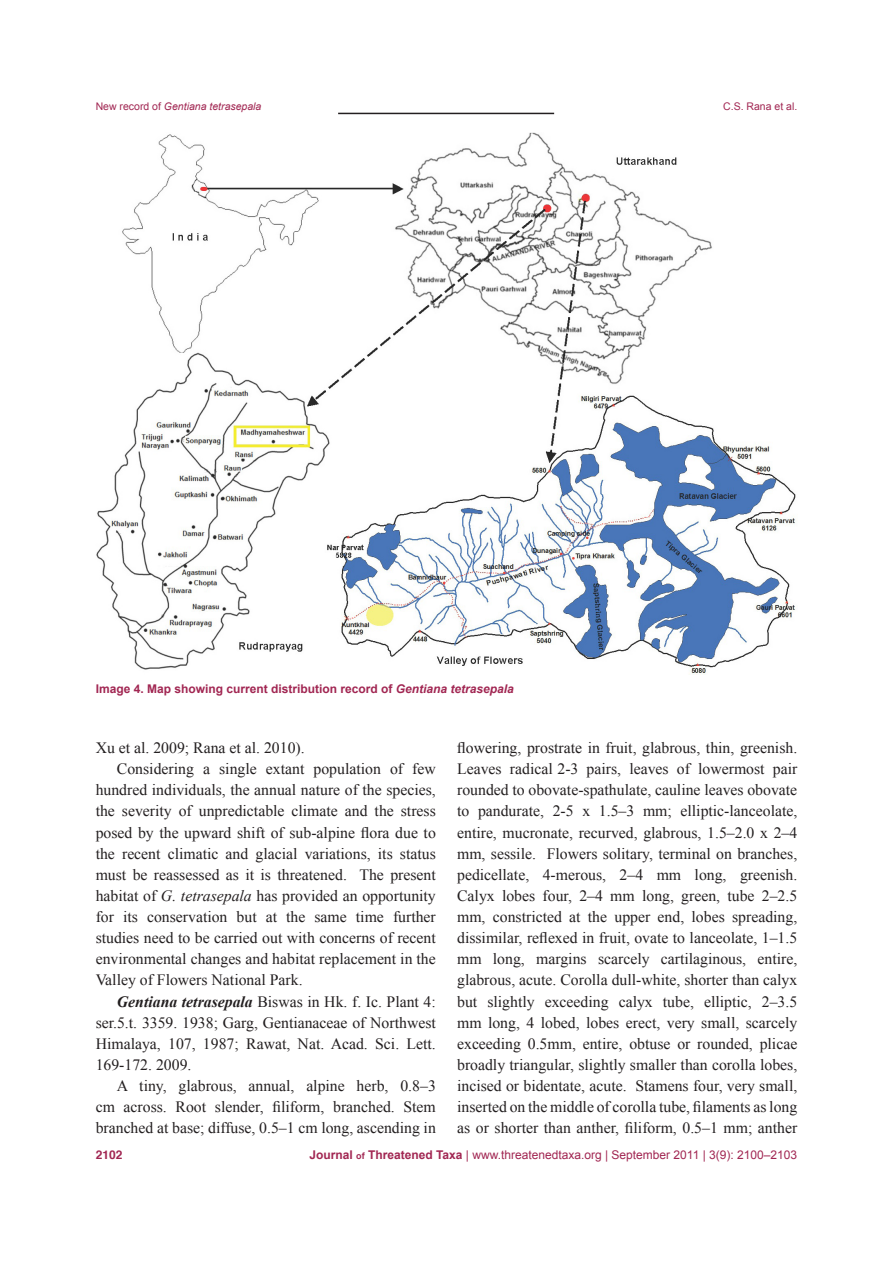
<style>
.page{position:relative;width:893px;height:1263px;background:#fff}
.page>*{position:absolute;margin:0;border:0;box-sizing:border-box;transform-origin:0 0}
.t1{font:15.75px/21.1px "Times New Roman";color:#231f20;text-align:justify}
.t2{font:12px "Arial";color:#a12652}
.t3{font:700 12px "Arial";color:#a12652}
.t4{font:700 12px "Helvetica";color:#a12652}
.t5{font:italic 10.5px "Arial";color:#a12652}
.t6{font:10.5px "Arial";color:#a12652}
.s1{font-style:normal}
.s2{font-style:italic}
.s3{font-weight:700;font-style:italic}
.s4{font-weight:700}
.s5{font-weight:700;font-size:9px}
</style>
<div class="page">
<hr style="left:338px;top:113px;width:216px;height:1px;background:#231f20">
<img style="left:96px;top:133px;width:700px;height:541px">
<p class="t5" style="left:96px;top:100px;width:167px"><span class="s1">New record of</span> Gentiana tetrasepala</p>
<p class="t6" style="left:723px;top:100px;width:76px">C.S. Rana et al.</p>
<p class="t3" style="left:96px;top:681px;width:420px">Image 4. Map showing current distribution record of <span class="s2">Gentiana tetrasepala</span></p>
<p class="t1" style="left:96px;top:737px;width:211px">Xu et al. 2009; Rana et al. 2010).</p>
<p class="t1" style="left:96px;top:758px;width:342px;text-indent:21px">Considering a single extant population of few hundred individuals, the annual nature of the species, the severity of unpredictable climate and the stress posed by the upward shift of sub-alpine flora due to the recent climatic and glacial variations, its status must be reassessed as it is threatened. The present habitat of <span class="s2">G. tetrasepala</span> has provided an opportunity for its conservation but at the same time further studies need to be carried out with concerns of recent environmental changes and habitat replacement in the Valley of Flowers National Park.</p>
<p class="t1" style="left:96px;top:990px;width:342px;text-indent:21px"><span class="s3">Gentiana tetrasepala</span> Biswas in Hk. f. Ic. Plant 4: ser.5.t. 3359. 1938; Garg, Gentianaceae of Northwest Himalaya, 107, 1987; Rawat, Nat. Acad. Sci. Lett.<br>169-172. 2009.</p>
<p class="t1" style="left:96px;top:1075px;width:342px;text-indent:21px">A tiny, glabrous, annual, alpine herb, 0.8–3 cm across. Root slender, filiform, branched. Stem branched at base; diffuse, 0.5–1 cm long, ascending in</p>
<p class="t1" style="left:457px;top:737px;width:342px">flowering, prostrate in fruit, glabrous, thin, greenish.<br>Leaves radical 2-3 pairs, leaves of lowermost pair rounded to obovate-spathulate, cauline leaves obovate to pandurate, 2-5 x 1.5–3 mm; elliptic-lanceolate, entire, mucronate, recurved, glabrous, 1.5–2.0 x 2–4 mm, sessile. Flowers solitary, terminal on branches, pedicellate, 4-merous, 2–4 mm long, greenish.<br>Calyx lobes four, 2–4 mm long, green, tube 2–2.5 mm, constricted at the upper end, lobes spreading, dissimilar, reflexed in fruit, ovate to lanceolate, 1–1.5 mm long, margins scarcely cartilaginous, entire, glabrous, acute. Corolla dull-white, shorter than calyx but slightly exceeding calyx tube, elliptic, 2–3.5 mm long, 4 lobed, lobes erect, very small, scarcely exceeding 0.5mm, entire, obtuse or rounded, plicae broadly triangular, slightly smaller than corolla lobes, incised or bidentate, acute. Stamens four, very small, inserted on the middle of corolla tube, filaments as long as or shorter than anther, filiform, 0.5–1 mm; anther</p>
<p class="t4" style="left:96px;top:1145px;width:28px">2102</p>
<p class="t2" style="left:310px;top:1147px;width:489px"><span class="s4">Journal</span> <span class="s5">of</span> <span class="s4">Threatened Taxa</span> | www.threatenedtaxa.org | September 2011 | 3(9): 2100–2103</p>
</div>
